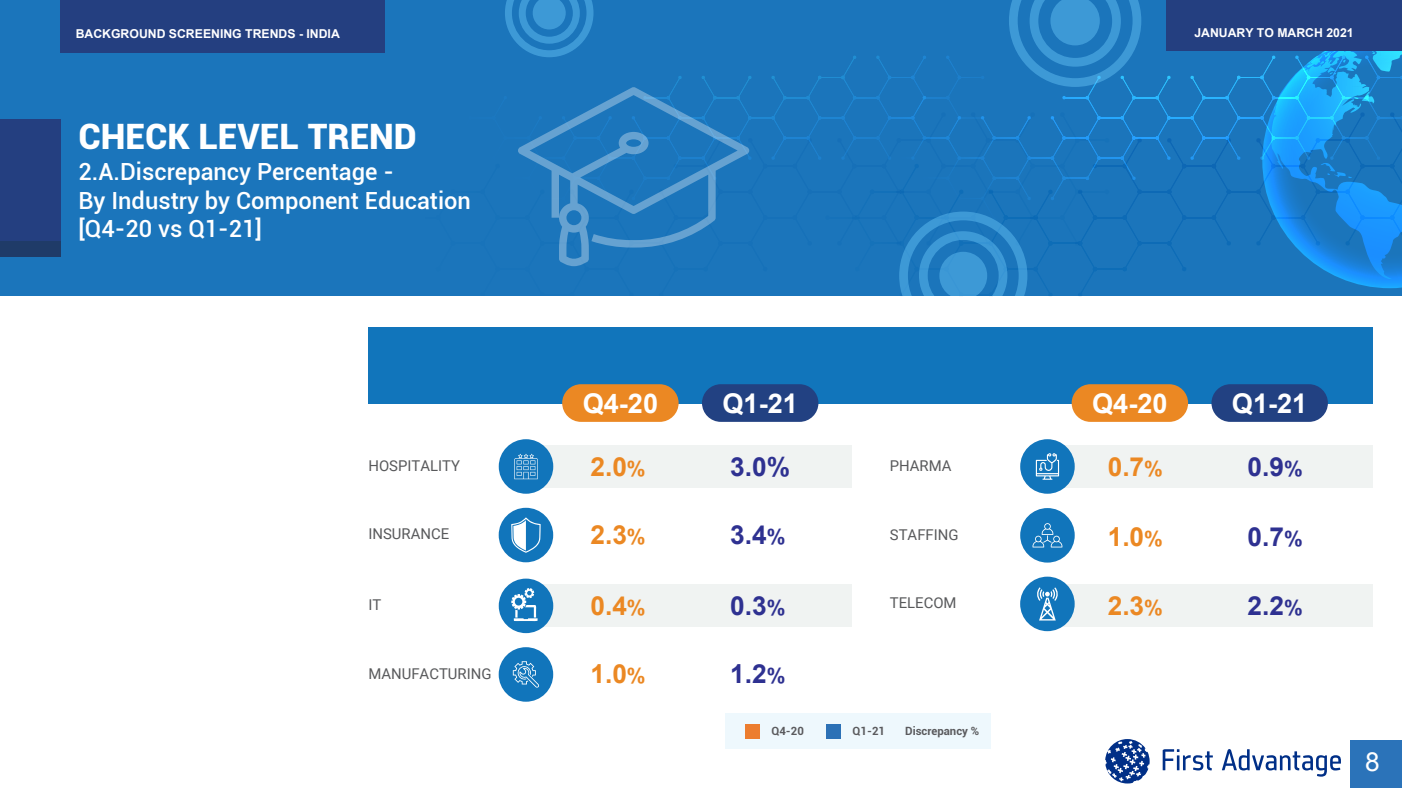
<style>
.page{position:relative;width:1402px;height:788px;background:#fff}
.page>*{position:absolute;margin:0;border:0;box-sizing:border-box;transform-origin:0 0}
.t1{font:900 35px "Roboto";color:#fff}
.t2{font:700 27.12px "Arial";color:#fff}
.t3{font:700 26.25px "Arial";color:#eb8823}
.t4{font:700 26.25px "Arial";color:#2e3191}
.t5{font:26.25px "Arial";color:#fff}
.t6{font:500 23.62px/28.3px "Roboto";color:#fff}
.t7{font:14.88px "Roboto";color:#58595b}
.t8{font:700 12.25px "Arial";color:#fff}
.t9{font:700 11.38px "Roboto";color:#5a5a5d}
.s1{font-size:21px}
</style>
<div class="page">
<div style="left:0;top:0;width:1401px;height:295px;background:#1b75bb"></div>
<svg style="left:425px;top:0;width:976px;height:296px"></svg>
<div style="left:498px;top:507px;width:55px;height:55px;background:#1175bb;border-radius:50%"></div>
<svg style="left:511px;top:517px;width:29px;height:35px"></svg>
<div style="left:368px;top:327px;width:1004px;height:77px;background:#1175bb"></div>
<div style="left:562px;top:384px;width:116px;height:38px;background:#eb8823;border-radius:19px"></div>
<div style="left:702px;top:384px;width:116px;height:38px;background:#224182;border-radius:19px"></div>
<div style="left:1071px;top:384px;width:117px;height:38px;background:#eb8823;border-radius:19px"></div>
<div style="left:1211px;top:384px;width:116px;height:38px;background:#224182;border-radius:19px"></div>
<div style="left:519px;top:445px;width:332px;height:42px;background:#f0f3f2"></div>
<div style="left:499px;top:439px;width:54px;height:54px;background:#1175bb;border-radius:50%"></div>
<svg style="left:514px;top:453px;width:23px;height:26px"></svg>
<div style="left:498px;top:647px;width:55px;height:54px;background:#1175bb;border-radius:50%"></div>
<svg style="left:513px;top:661px;width:26px;height:27px"></svg>
<div style="left:519px;top:584px;width:332px;height:43px;background:#f0f3f2"></div>
<div style="left:1040px;top:445px;width:332px;height:42px;background:#f0f3f2"></div>
<div style="left:1040px;top:584px;width:332px;height:43px;background:#f0f3f2"></div>
<div style="left:499px;top:578px;width:54px;height:55px;background:#1175bb;border-radius:50%"></div>
<svg style="left:511px;top:588px;width:26px;height:33px"></svg>
<div style="left:1020px;top:439px;width:54px;height:54px;background:#1175bb;border-radius:50%"></div>
<svg style="left:1035px;top:453px;width:24px;height:26px"></svg>
<div style="left:1020px;top:576px;width:54px;height:55px;background:#1175bb;border-radius:50%"></div>
<svg style="left:1054px;top:587px;width:5px;height:14px"></svg>
<svg style="left:1036px;top:587px;width:4px;height:13px"></svg>
<svg style="left:1039px;top:589px;width:16px;height:31px"></svg>
<div style="left:1020px;top:508px;width:54px;height:54px;background:#1175bb;border-radius:50%"></div>
<svg style="left:1032px;top:523px;width:30px;height:24px"></svg>
<div style="left:725px;top:713px;width:265px;height:35px;background:#eef8fd"></div>
<div style="left:745px;top:724px;width:15px;height:14px;background:#ec7d2f"></div>
<div style="left:826px;top:724px;width:15px;height:14px;background:#2c71b6"></div>
<div style="left:1350px;top:740px;width:51px;height:48px;background:#2b73b9"></div>
<div style="left:0;top:119px;width:60px;height:122px;background:#243f80"></div>
<div style="left:0;top:241px;width:60px;height:16px;background:#1f3b68"></div>
<svg style="left:1162px;top:749px;width:50px;height:21px"></svg>
<svg style="left:1222px;top:749px;width:118px;height:27px"></svg>
<svg style="left:1105px;top:739px;width:44px;height:44px"></svg>
<div style="left:60px;top:0;width:324px;height:53px;background:#243f80"></div>
<div style="left:1166px;top:0;width:235px;height:50px;background:#243f80"></div>
<p class="t8" style="left:76px;top:26px;width:266px">BACKGROUND SCREENING TRENDS - INDIA</p>
<p class="t8" style="left:1194px;top:25px;width:161px">JANUARY TO MARCH 2021</p>
<h1 class="t1" style="left:78px;top:112px;width:340px">CHECK LEVEL TREND</h1>
<p class="t6" style="left:78px;top:157px;width:394px">2.A.Discrepancy Percentage -<br>By Industry by Component Education [Q4-20 vs Q1-21]</p>
<p class="t2" style="left:582px;top:386px;width:77px">Q4-20</p>
<p class="t2" style="left:722px;top:386px;width:77px">Q1-21</p>
<p class="t2" style="left:1092px;top:386px;width:77px">Q4-20</p>
<p class="t2" style="left:1231px;top:386px;width:77px">Q1-21</p>
<p class="t7" style="left:368px;top:455px;width:93px">HOSPITALITY</p>
<p class="t3" style="left:590px;top:449px;width:57px">2.0<span class="s1">%</span></p>
<p class="t4" style="left:730px;top:449px;width:61px">3.0%</p>
<p class="t7" style="left:890px;top:455px;width:63px">PHARMA</p>
<p class="t3" style="left:1107px;top:449px;width:57px">0.7<span class="s1">%</span></p>
<p class="t4" style="left:1247px;top:449px;width:57px">0.9<span class="s1">%</span></p>
<p class="t7" style="left:368px;top:523px;width:82px">INSURANCE</p>
<p class="t3" style="left:590px;top:517px;width:57px">2.3<span class="s1">%</span></p>
<p class="t4" style="left:730px;top:517px;width:57px">3.4<span class="s1">%</span></p>
<p class="t7" style="left:890px;top:524px;width:70px">STAFFING</p>
<p class="t3" style="left:1107px;top:519px;width:57px">1.0<span class="s1">%</span></p>
<p class="t4" style="left:1247px;top:519px;width:57px">0.7<span class="s1">%</span></p>
<p class="t7" style="left:368px;top:594px;width:14px">IT</p>
<p class="t3" style="left:590px;top:588px;width:57px">0.4<span class="s1">%</span></p>
<p class="t4" style="left:730px;top:588px;width:57px">0.3<span class="s1">%</span></p>
<p class="t7" style="left:890px;top:592px;width:68px">TELECOM</p>
<p class="t4" style="left:1247px;top:588px;width:57px">2.2<span class="s1">%</span></p>
<p class="t3" style="left:1107px;top:588px;width:57px">2.3<span class="s1">%</span></p>
<p class="t7" style="left:368px;top:663px;width:125px">MANUFACTURING</p>
<p class="t3" style="left:590px;top:656px;width:57px">1.0<span class="s1">%</span></p>
<p class="t4" style="left:730px;top:656px;width:57px">1.2<span class="s1">%</span></p>
<p class="t9" style="left:771px;top:722px;width:34px">Q4-20</p>
<p class="t9" style="left:852px;top:722px;width:34px">Q1-21</p>
<p class="t9" style="left:905px;top:722px;width:76px">Discrepancy %</p>
<p class="t5" style="left:1365px;top:744px;width:16px">8</p>
</div>
